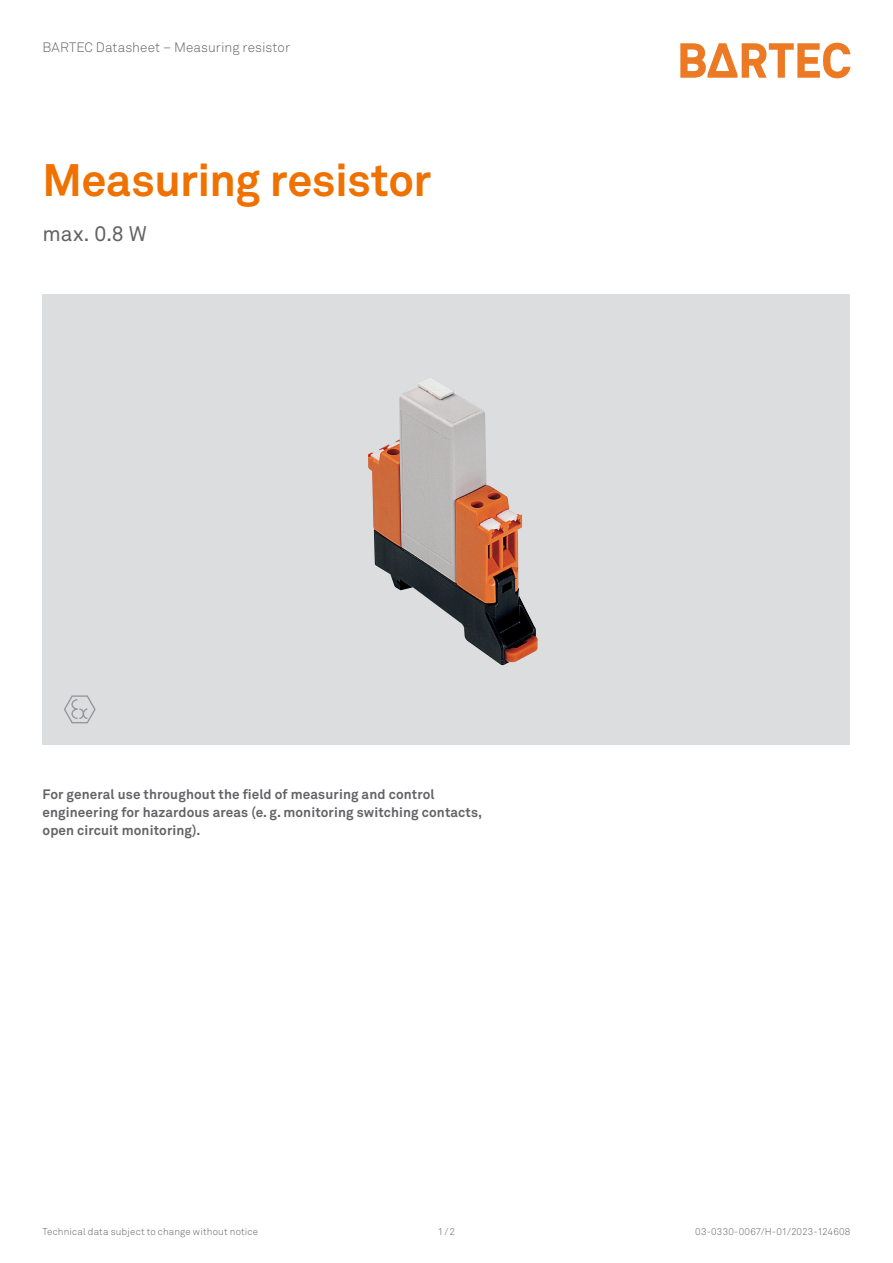
<style>
.page{position:relative;width:893px;height:1263px;background:#fff}
.page>*{position:absolute;margin:0;border:0;box-sizing:border-box;transform-origin:0 0}
._01_Productname_30{font:700 45px "Akkurat Pro";letter-spacing:-.01em;color:#ef7100}
._02_Subheadline_14{font:21px "Akkurat Pro";color:#636366}
.t1{font:700 13.5px/18px "Akkurat Pro";letter-spacing:.01em;color:#636366}
.t2{font:300 13.5px "Akkurat Pro";letter-spacing:.005em;color:#636366}
.t3{font:300 9.75px "Akkurat Pro";letter-spacing:.015em;color:#636366}
</style>
<div class="page">
<svg style="left:680px;top:43px;width:170px;height:35px"></svg>
<div style="left:43px;top:294px;width:807px;height:451px;background:#dcdddf"></div>
<svg style="left:64px;top:695px;width:32px;height:28px"></svg>
<img style="left:368px;top:378px;width:170px;height:287px">
<p class="t2" style="left:43px;top:39px;width:249px">BARTEC Datasheet – Measuring resistor</p>
<p class="_01_Productname_30" style="left:43px;top:152px;width:390px">Measuring resistor</p>
<p class="_02_Subheadline_14" style="left:43px;top:221px;width:106px">max. 0.8 W</p>
<p class="t1" style="left:43px;top:785px;width:441px">For general use throughout the field of measuring and control engineering for hazardous areas (e. g. monitoring switching contacts, open circuit monitoring).</p>
<p class="t3" style="left:43px;top:1226px;width:217px">Technical data subject to change without notice</p>
<p class="t3" style="left:695px;top:1226px;width:157px">03-0330-0067/H-01/2023-124608</p>
<p class="t3" style="left:438px;top:1226px;width:19px">1/2</p>
</div>
